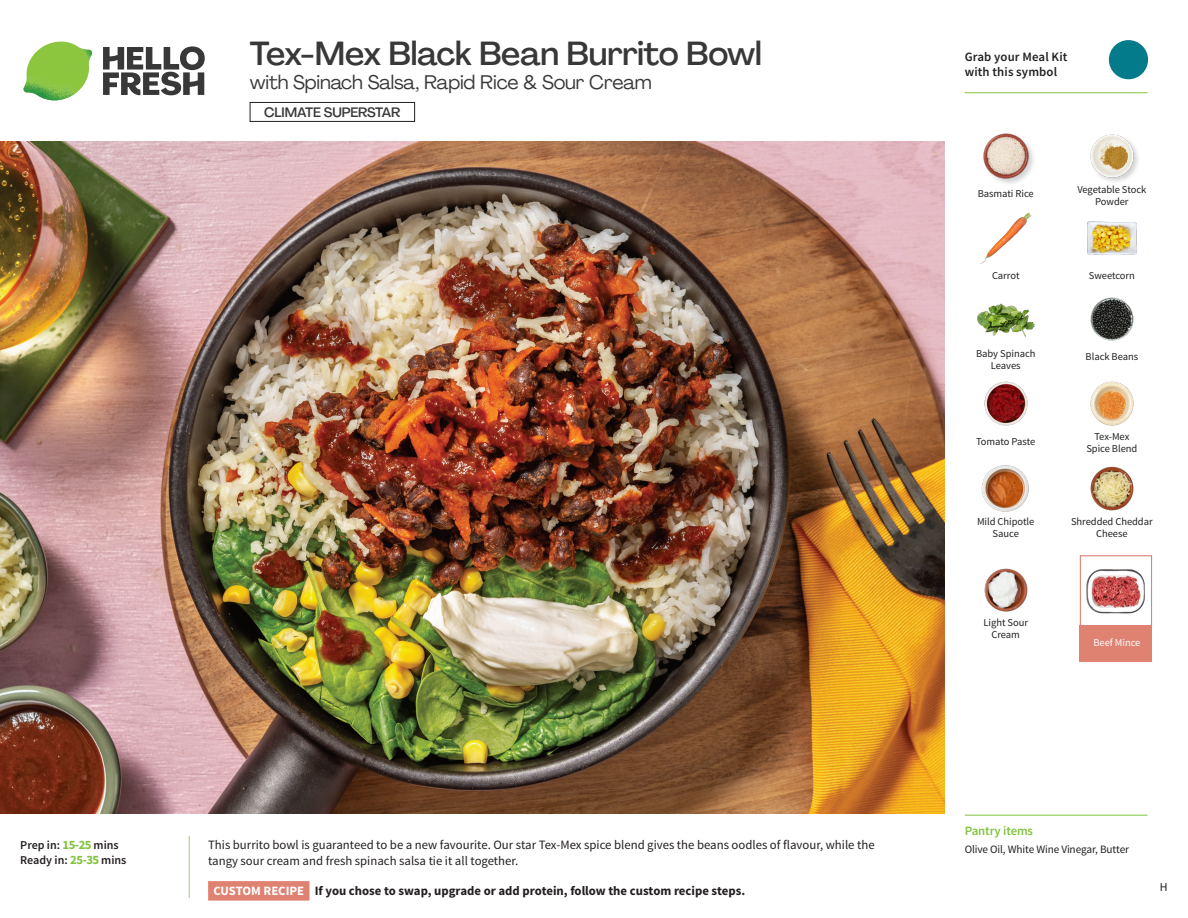
<style>
.page{position:relative;width:1188px;height:918px;background:#fff}
.page>*{position:absolute;margin:0;border:0;box-sizing:border-box;transform-origin:0 0}
._15_Titel_UK{font:500 33px "Agrandir";letter-spacing:-.015em;color:#383839}
._15_Titel_UK-2{font:19.5px "Agrandir";letter-spacing:-.01em;color:#383839}
.t1{font:500 13.5px "Agrandir";letter-spacing:-.01em;color:#383839}
.Step_6_Text_AU{font:12.75px/16.5px "Source Sans Pro";color:#231f20}
.Step_6_Text_AU-2{font:700 12.75px "Source Sans Pro";color:#231f20}
.t2{font:600 12.75px/15px "Source Sans Pro";letter-spacing:.01em;color:#231f20}
._04_Headers_Front{font:600 12.75px "Source Sans Pro";letter-spacing:-.01em;color:#81c340}
._04_Intro{font:600 12px "Source Sans Pro";color:#231f20}
.t3{font:12px "Source Sans Pro";color:#231f20}
._05_Pantry{font:11.25px "Source Sans Pro";letter-spacing:-.01em;color:#231f20}
._18_FRONT_ingredient{font:10.5px/12px "Source Sans Pro";letter-spacing:-.005em;color:#231f20;text-align:center}
._18_FRONT_ingredient-2{font:10.5px "Source Sans Pro";letter-spacing:-.005em;color:#fff}
.s1{font-weight:700;font-size:12.75px;color:#81c340}
.s2{color:#fff}
</style>
<div class="page">
<svg style="left:103px;top:46px;width:102px;height:49px"></svg>
<img style="left:23px;top:42px;width:69px;height:59px">
<svg style="left:188px;top:835px;width:122px;height:66px"></svg>
<img style="left:0;top:142px;width:945px;height:672px">
<div style="left:1080px;top:555px;width:72px;height:73px;border:1px solid #df8272"></div>
<div style="left:1080px;top:625px;width:72px;height:37px;background:#df8272"></div>
<img style="left:1087px;top:569px;width:57px;height:45px">
<div style="left:250px;top:102px;width:165px;height:20px;border:1px solid #231f20"></div>
<img style="left:1090px;top:297px;width:44px;height:44px">
<img style="left:1090px;top:381px;width:44px;height:45px">
<img style="left:984px;top:381px;width:44px;height:45px">
<img style="left:981px;top:465px;width:48px;height:47px">
<img style="left:984px;top:568px;width:44px;height:44px">
<img style="left:977px;top:303px;width:57px;height:34px">
<img style="left:980px;top:212px;width:52px;height:52px">
<img style="left:1087px;top:221px;width:50px;height:34px">
<div style="left:982px;top:133px;width:54px;height:53px;background:#231f20;opacity:.2"></div>
<img style="left:982px;top:133px;width:48px;height:47px">
<img style="left:1090px;top:134px;width:48px;height:48px">
<img style="left:1090px;top:466px;width:44px;height:45px">
<hr style="left:965px;top:815px;width:183px;height:1px;background:#81c340">
<svg style="left:1091px;top:40px;width:58px;height:54px"></svg>
<hr style="left:965px;top:92px;width:183px;height:1px;background:#81c340">
<p class="_15_Titel_UK" style="left:250px;top:33px;width:513px">Tex-Mex Black Bean Burrito Bowl</p>
<p class="_15_Titel_UK-2" style="left:250px;top:71px;width:404px">with Spinach Salsa, Rapid Rice &amp; Sour Cream</p>
<p class="t1" style="left:264px;top:104px;width:138px">CLIMATE SUPERSTAR</p>
<p class="_04_Intro" style="left:20px;top:838px;width:100px">Prep in: <span class="s1">15-25</span> mins</p>
<p class="_04_Intro" style="left:20px;top:853px;width:108px">Ready in: <span class="s1">25-35</span> mins</p>
<p class="Step_6_Text_AU" style="left:208px;top:837px;width:668px">This burrito bowl is guaranteed to be a new favourite. Our star Tex-Mex spice blend gives the beans oodles of flavour, while the tangy sour cream and fresh spinach salsa tie it all together.</p>
<p class="Step_6_Text_AU-2" style="left:213px;top:882px;width:533px"><span class="s2">CUSTOM RECIPE</span> If you chose to swap, upgrade or add protein, follow the custom recipe steps.</p>
<p class="t2" style="left:965px;top:50px;width:104px">Grab your Meal Kit with this symbol</p>
<p class="_18_FRONT_ingredient" style="left:978px;top:188px;width:58px">Basmati Rice</p>
<p class="_18_FRONT_ingredient" style="left:1077px;top:183px;width:71px">Vegetable Stock<br>Powder</p>
<p class="_18_FRONT_ingredient" style="left:992px;top:270px;width:29px">Carrot</p>
<p class="_18_FRONT_ingredient" style="left:1089px;top:270px;width:48px">Sweetcorn</p>
<p class="_18_FRONT_ingredient" style="left:976px;top:347px;width:61px">Baby Spinach<br>Leaves</p>
<p class="_18_FRONT_ingredient" style="left:1086px;top:351px;width:54px">Black Beans</p>
<p class="_18_FRONT_ingredient" style="left:976px;top:435px;width:61px">Tomato Paste</p>
<p class="_18_FRONT_ingredient" style="left:1086px;top:431px;width:52px">Tex-Mex<br>Spice Blend</p>
<p class="_18_FRONT_ingredient" style="left:977px;top:516px;width:59px">Mild Chipotle<br>Sauce</p>
<p class="_18_FRONT_ingredient" style="left:984px;top:617px;width:46px">Light Sour<br>Cream</p>
<p class="_18_FRONT_ingredient" style="left:1071px;top:516px;width:83px">Shredded Cheddar<br>Cheese</p>
<p class="_18_FRONT_ingredient-2" style="left:1094px;top:636px;width:48px">Beef Mince</p>
<p class="_04_Headers_Front" style="left:965px;top:822px;width:70px">Pantry items</p>
<p class="_05_Pantry" style="left:965px;top:842px;width:166px">Olive Oil, White Wine Vinegar, Butter</p>
<p class="t3" style="left:1160px;top:879px;width:9px">H</p>
</div>
